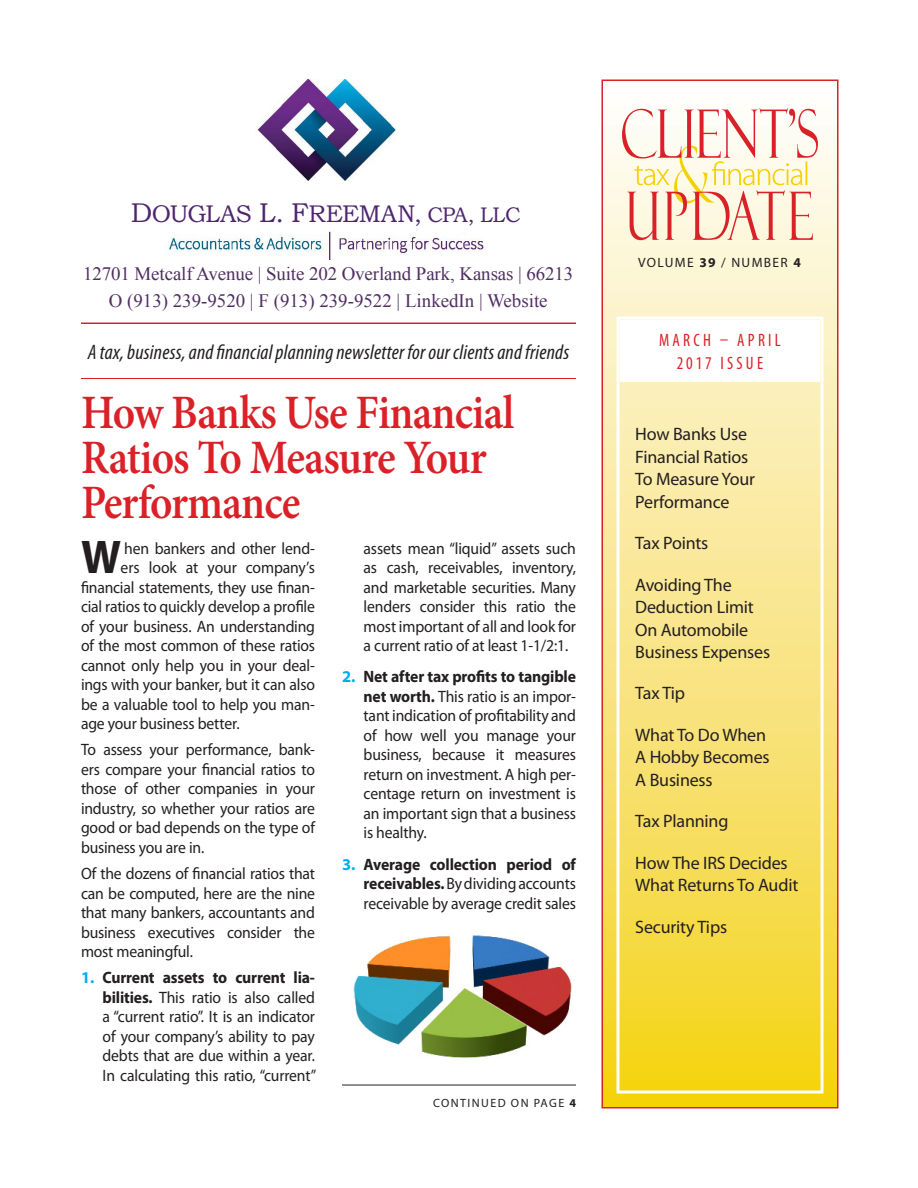
<style>
.page{position:relative;width:918px;height:1188px;background:#fff}
.page>*{position:absolute;margin:0;border:0;box-sizing:border-box;transform-origin:0 0}
.Head_1B_a{font:600 48px/45px "Minion Pro";letter-spacing:-.02em;color:#da2128;scale:.9 1}
.Body_1b_Initial_Cap{font:700 47.55px "Myriad Pro";color:#231f20;scale:.95 1}
.t1{font:24.15px "Bookman Old Style";letter-spacing:-.025em;color:#4e266e}
.Tag_Line{font:italic condensed 21px "Myriad Pro";letter-spacing:.01em;color:#231f20}
.t2{font:18.9px "Times New Roman";letter-spacing:-.005em;color:#502e61}
.Contents{font:18px/22.5px "Myriad Pro";letter-spacing:-.01em;color:#231f20}
.In_This_Issue{font:condensed 18px/22.5px "Myriad Pro";letter-spacing:.19em;color:#da2128;text-align:center;scale:.95 1}
.Number_List_2{font:16.5px/19.5px "Myriad Pro";letter-spacing:-.01em;color:#231f20;text-align:justify;scale:.95 1}
.Body_1b{font:16.5px/19.5px "Myriad Pro";letter-spacing:-.015em;color:#231f20;text-align:justify;scale:.95 1}
.Body_1b_Initial_Cap-2{font:16.5px "Myriad Pro";letter-spacing:-.015em;color:#231f20;scale:.95 1}
.t3{font:700 16.5px "Myriad Pro";color:#00aeef}
.Volume_Label{font:13.5px "Myriad Pro";letter-spacing:.1em;color:#231f20}
.Continued_On{font:12px "Myriad Pro";letter-spacing:.12em;color:#231f20}
.s1{font-size:27.15px}
.s2{font-size:21px}
.s3{font-weight:700}
</style>
<div class="page">
<svg style="left:601px;top:79px;width:238px;height:1030px;background:#f8e180"></svg>
<hr style="left:81px;top:322px;width:495px;height:2px;background:#da2128">
<hr style="left:81px;top:378px;width:495px;height:2px;background:#da2128">
<div style="left:617px;top:316px;width:207px;height:778px;border:3px solid #fff"></div>
<svg style="left:622px;top:108px;width:196px;height:132px"></svg>
<hr style="left:342px;top:1085px;width:234px;height:1px;background:#231f20">
<img style="left:353px;top:935px;width:219px;height:123px">
<div style="left:620px;top:320px;width:200px;height:62px;background:#fff"></div>
<img style="left:168px;top:80px;width:316px;height:179px">
<div style="left:119px;top:193px;width:406px;height:35px;background:#fff"></div>
<p class="t1" style="left:131px;top:200px;width:391px"><span class="s1">D</span>OUGLAS <span class="s1">L. F</span>REEMAN, <span class="s2">CPA, LLC</span></p>
<p class="t2" style="left:83px;top:261px;width:492px">12701 Metcalf Avenue | Suite 202 Overland Park, Kansas | 66213</p>
<p class="t2" style="left:109px;top:288px;width:440px">O (913) 239-9520 | F (913) 239-9522 | LinkedIn | Website</p>
<p class="Tag_Line" style="left:88px;top:339px;width:483px">A tax, business, and financial planning newsletter for our clients and friends</p>
<p class="Head_1B_a" style="left:81px;top:390px;width:483px">How Banks Use Financial<br>Ratios To Measure Your<br>Performance</p>
<p class="Body_1b_Initial_Cap" style="left:81px;top:526px;width:44px">W</p>
<p class="Body_1b_Initial_Cap-2" style="left:124px;top:538px;width:202px">hen bankers and other lend-</p>
<p class="Body_1b_Initial_Cap-2" style="left:121px;top:557px;width:206px">ers look at your company’s</p>
<p class="Body_1b_Initial_Cap-2" style="left:81px;top:577px;width:248px">financial statements, they use finan-</p>
<p class="Body_1b_Initial_Cap-2" style="left:81px;top:596px;width:248px">cial ratios to quickly develop a profile</p>
<p class="Body_1b_Initial_Cap-2" style="left:81px;top:616px;width:248px">of your business. An understanding</p>
<p class="Body_1b_Initial_Cap-2" style="left:81px;top:635px;width:248px">of the most common of these ratios</p>
<p class="Body_1b_Initial_Cap-2" style="left:81px;top:655px;width:248px">cannot only help you in your deal-</p>
<p class="Body_1b_Initial_Cap-2" style="left:81px;top:674px;width:248px">ings with your banker, but it can also</p>
<p class="Body_1b_Initial_Cap-2" style="left:81px;top:694px;width:248px">be a valuable tool to help you man-</p>
<p class="Body_1b_Initial_Cap-2" style="left:81px;top:713px;width:168px">age your business better.</p>
<p class="Body_1b" style="left:81px;top:740px;width:248px">To assess your performance, bank&shy;ers compare your financial ratios to those of other companies in your industry, so whether your ratios are good or bad depends on the type of business you are in.</p>
<p class="Body_1b" style="left:81px;top:864px;width:248px">Of the dozens of financial ratios that can be computed, here are the nine that many bankers, accountants and business executives consider the most meaningful.</p>
<p class="Number_List_2" style="left:103px;top:968px;width:226px"><span class="s3">Current assets to current lia&shy;bilities.</span> This ratio is also called a “current ratio”. It is an indicator of your company’s ability to pay debts that are due within a year.<br>In calculating this ratio, “current”</p>
<p class="t3" style="left:81px;top:967px;width:15px">1.</p>
<p class="t3" style="left:342px;top:666px;width:15px">2.</p>
<p class="t3" style="left:342px;top:854px;width:15px">3.</p>
<p class="Number_List_2" style="left:364px;top:538px;width:225px">assets mean “liquid” assets such as cash, receivables, inventory, and marketable securities. Many lenders consider this ratio the most important of all and look for a current ratio of at least 1-1/2:1.</p>
<p class="Number_List_2" style="left:364px;top:667px;width:225px"><span class="s3">Net after tax profits to tangible net worth.</span> This ratio is an impor&shy;tant indication of profitability and of how well you manage your business, because it measures return on investment. A high per&shy;centage return on investment is an important sign that a business is healthy.</p>
<p class="Number_List_2" style="left:364px;top:854px;width:225px"><span class="s3">Average collection period of receivables.</span> Bydividingaccounts receivable by average credit sales</p>
<p class="Continued_On" style="left:433px;top:1096px;width:144px">Conti nued on page <span class="s3">4</span></p>
<p class="Volume_Label" style="left:638px;top:254px;width:98px">VOLUME <span class="s3">39</span> / NU</p>
<p class="Volume_Label" style="left:752px;top:254px;width:51px">MBER <span class="s3">4</span></p>
<p class="In_This_Issue" style="left:659px;top:329px;width:130px">MARCH – APRIL<br>2017 I SSUE</p>
<p class="Contents" style="left:635px;top:423px;width:121px">How Banks Use<br>Financial Ratios<br>To Measure Your<br>Performance</p>
<p class="Contents" style="left:635px;top:532px;width:75px">Tax Points</p>
<p class="Contents" style="left:635px;top:573px;width:136px">Avoiding The<br>Deduction Limit<br>On Automobile<br>Business Expenses</p>
<p class="Contents" style="left:635px;top:682px;width:51px">Tax Tip</p>
<p class="Contents" style="left:635px;top:723px;width:136px">What To Do When<br>A Hobby Becomes<br>A Business</p>
<p class="Contents" style="left:635px;top:810px;width:95px">Tax Planning</p>
<p class="Contents" style="left:635px;top:851px;width:165px">How The IRS Decides<br>What Returns To Audit</p>
<p class="Contents" style="left:635px;top:915px;width:93px">Security Tips</p>
</div>
